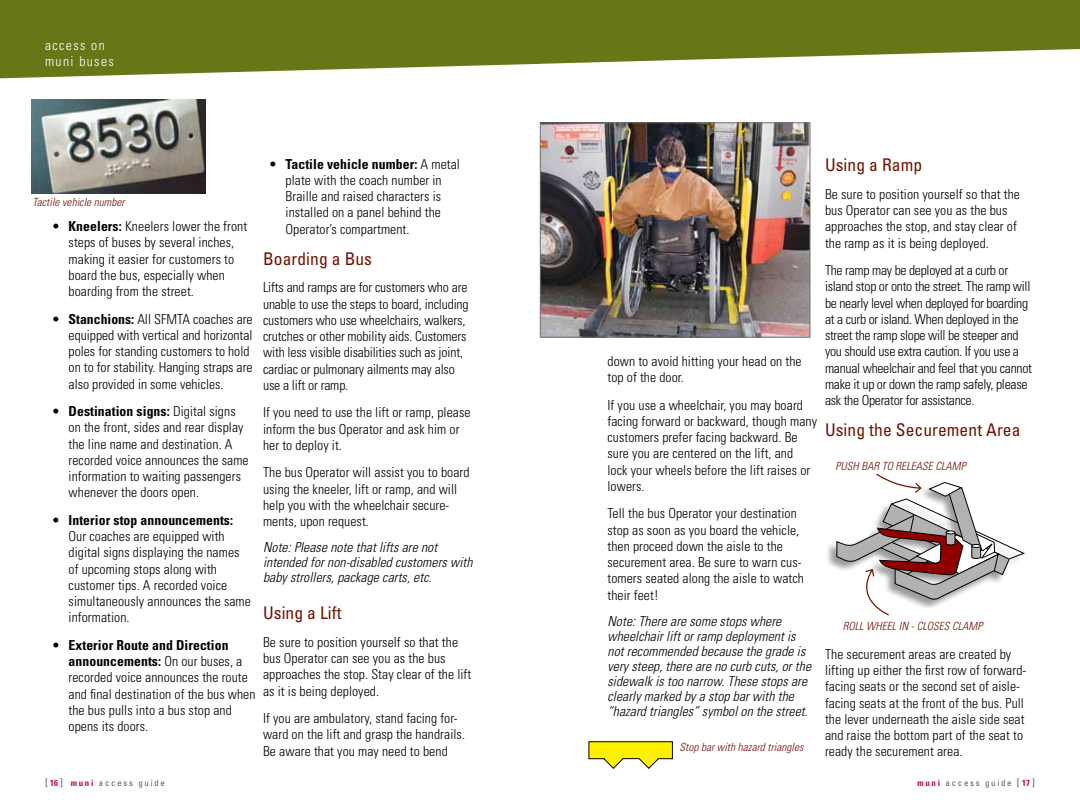
<style>
.page{position:relative;width:1080px;height:810px;background:#fff}
.page>*{position:absolute;margin:0;border:0;box-sizing:border-box;transform-origin:0 0}
.t1{font:condensed 17.5px "Univers";letter-spacing:.005em;color:#6f1200}
.t2{font:300 condensed 13.75px/16.2px "Univers";letter-spacing:.005em;color:#000}
.t3{font:italic 300 condensed 13.75px/15px "Univers";letter-spacing:.005em;color:#000}
.t4{font:300 condensed 13.75px/16.2px "Univers";letter-spacing:-.02em;color:#000}
.t5{font:300 condensed 13.75px/16.2px "Univers";letter-spacing:.1em;color:#fff}
.t6{font:italic 300 condensed 11.25px "Univers";letter-spacing:.005em;color:#6f1200}
.t7{font:condensed 8.75px "Univers";letter-spacing:.2em;color:#58595b}
.s1{font-weight:700}
.s2{font-size:10px}
.s3{font-weight:700;color:#c60651}
</style>
<div class="page">
<svg style="left:0;top:0;width:535px;height:78px;background:#74822c"></svg>
<img style="left:542px;top:124px;width:266px;height:212px">
<div style="left:540px;top:122px;width:270px;height:216px;border:1px solid #717073"></div>
<svg style="left:535px;top:0;width:545px;height:64px;background:#788633"></svg>
<img style="left:32px;top:100px;width:173px;height:94px">
<svg style="left:588px;top:741px;width:85px;height:28px"></svg>
<div style="left:825px;top:482px;width:199px;height:125px;background:#000;opacity:.4"></div>
<svg style="left:836px;top:473px;width:189px;height:143px"></svg>
<p class="t5" style="left:45px;top:37px;width:70px">access on muni buses</p>
<p class="t6" style="left:33px;top:195px;width:94px">Tactile vehicle number</p>
<p class="t2" style="left:69px;top:218px;width:180px;text-indent:-17px">• <span class="s1">Kneelers:</span> Kneelers lower the front steps of buses by several inches, making it easier for customers to board the bus, especially when boarding from the street.</p>
<p class="t2" style="left:69px;top:311px;width:186px;text-indent:-17px">• <span class="s1">Stanchions:</span> All SFMTA coaches are equipped with vertical and horizontal poles for standing customers to hold on to for stability. Hanging straps are also provided in some vehicles.</p>
<p class="t2" style="left:69px;top:403px;width:182px;text-indent:-17px">• <span class="s1">Destination signs:</span> Digital signs on the front, sides and rear display the line name and destination. A recorded voice announces the same information to waiting passengers whenever the doors open.</p>
<p class="t2" style="left:69px;top:512px;width:184px;text-indent:-17px">• <span class="s1">Interior stop announcements:<br></span>Our coaches are equipped with digital signs displaying the names of upcoming stops along with customer tips. A recorded voice simultaneously announces the same information.</p>
<p class="t2" style="left:69px;top:637px;width:188px;text-indent:-17px">• <span class="s1">Exterior Route and Direction announcements:</span> On our buses, a recorded voice announces the route and final destination of the bus when the bus pulls into a bus stop and opens its doors.</p>
<p class="t2" style="left:286px;top:156px;width:176px;text-indent:-17px">• <span class="s1">Tactile vehicle number:</span> A metal plate with the coach number in<br>Braille and raised characters is installed on a panel behind the<br>Operator’s compartment.</p>
<p class="t1" style="left:263px;top:248px;width:111px">Boarding a Bus</p>
<p class="t2" style="left:263px;top:279px;width:207px">Lifts and ramps are for customers who are unable to use the steps to board, including customers who use wheelchairs, walkers, crutches or other mobility aids. Customers with less visible disabilities such as joint, cardiac or pulmonary ailments may also use a lift or ramp.</p>
<p class="t2" style="left:263px;top:404px;width:209px">If you need to use the lift or ramp, please inform the bus Operator and ask him or her to deploy it.</p>
<p class="t2" style="left:263px;top:464px;width:208px">The bus Operator will assist you to board using the kneeler, lift or ramp, and will help you with the wheelchair secure&shy;ments, upon request.</p>
<p class="t3" style="left:263px;top:540px;width:211px">Note: Please note that lifts are not intended for non-disabled customers with baby strollers, package carts, etc.</p>
<p class="t1" style="left:263px;top:602px;width:80px">Using a Lift</p>
<p class="t2" style="left:263px;top:634px;width:210px">Be sure to position yourself so that the bus Operator can see you as the bus approaches the stop. Stay clear of the lift as it is being deployed.</p>
<p class="t2" style="left:263px;top:710px;width:204px">If you are ambulatory, stand facing for&shy;ward on the lift and grasp the handrails.<br>Be aware that you may need to bend</p>
<p class="t2" style="left:608px;top:353px;width:196px">down to avoid hitting your head on the top of the door.</p>
<p class="t2" style="left:608px;top:397px;width:211px">If you use a wheelchair, you may board facing forward or backward, though many customers prefer facing backward. Be sure you are centered on the lift, and<br>lock your wheels before the lift raises or lowers.</p>
<p class="t2" style="left:608px;top:505px;width:198px">Tell the bus Operator your destination stop as soon as you board the vehicle, then proceed down the aisle to the securement area. Be sure to warn cus&shy;tomers seated along the aisle to watch their feet!</p>
<p class="t3" style="left:608px;top:614px;width:205px">Note: There are some stops where wheelchair lift or ramp deployment is not recommended because the grade is very steep, there are no curb cuts, or the sidewalk is too narrow. These stops are clearly marked by a stop bar with the “hazard triangles” symbol on the street.</p>
<p class="t6" style="left:679px;top:740px;width:126px">Stop bar with hazard triangles</p>
<p class="t1" style="left:825px;top:154px;width:99px">Using a Ramp</p>
<p class="t2" style="left:825px;top:186px;width:197px">Be sure to position yourself so that the bus Operator can see you as the bus approaches the stop, and stay clear of the ramp as it is being deployed.</p>
<p class="t4" style="left:825px;top:262px;width:209px">The ramp may be deployed at a curb or island stop or onto the street. The ramp will be nearly level when deployed for boarding at a curb or island. When deployed in the street the ramp slope will be steeper and you should use extra caution. If you use a manual wheelchair and feel that you cannot make it up or down the ramp safely, please ask the Operator for assistance.</p>
<p class="t1" style="left:825px;top:419px;width:197px">Using the Securement Area</p>
<p class="t6" style="left:836px;top:459px;width:132px">PUSH BAR TO RELEASE CLAMP</p>
<p class="t6" style="left:843px;top:619px;width:141px">ROLL WHEEL IN - CLOSES CLAMP</p>
<p class="t2" style="left:825px;top:646px;width:203px">The securement areas are created by lifting up either the first row of forward&shy;facing seats or the second set of aisle&shy;facing seats at the front of the bus. Pull the lever underneath the aisle side seat and raise the bottom part of the seat to ready the securement area.</p>
<p class="t7" style="left:45px;top:777px;width:121px"><span class="s2">[</span><span class="s3">16</span><span class="s2">]</span> <span class="s3">muni</span> access guide</p>
<p class="t7" style="left:917px;top:777px;width:119px"><span class="s3">muni</span> access guide <span class="s2">[</span> <span class="s3">17</span><span class="s2">]</span></p>
</div>
